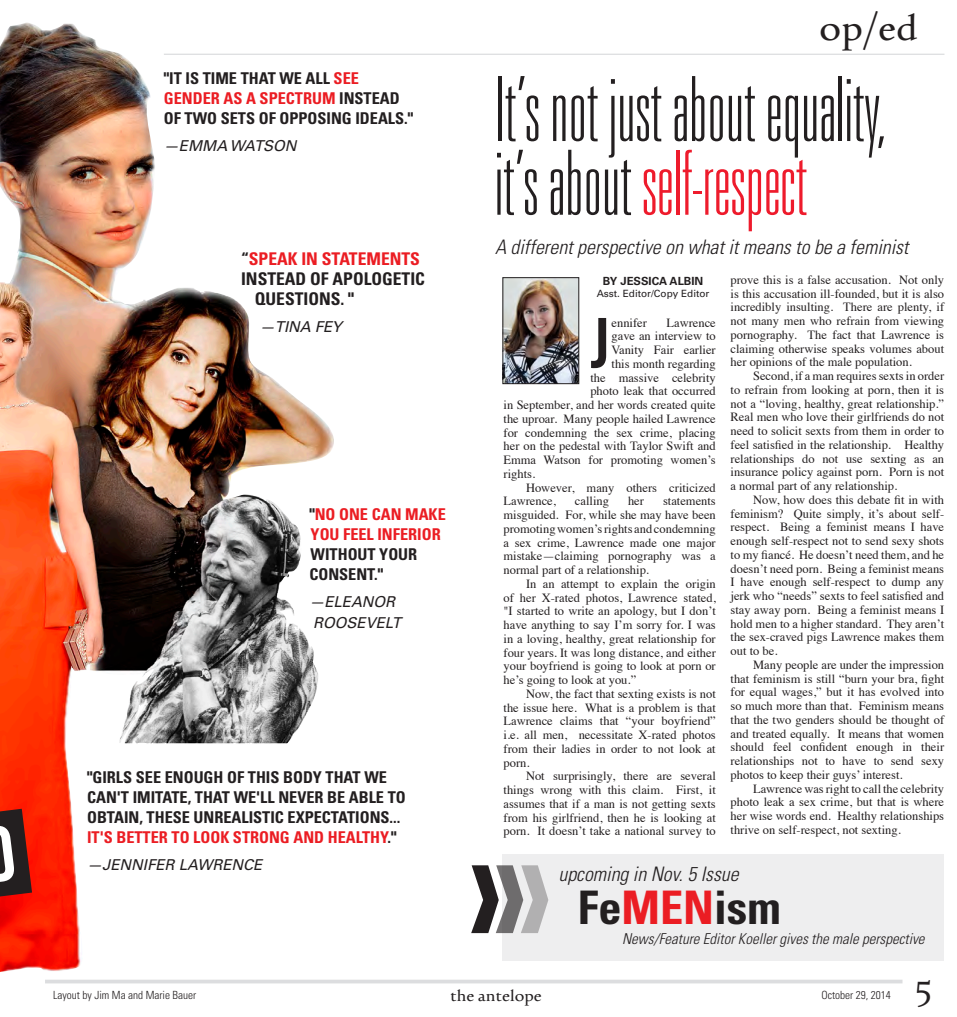
<style>
.page{position:relative;width:957px;height:1017px;background:#fff}
.page>*{position:absolute;margin:0;border:0;box-sizing:border-box;transform-origin:0 0}
.Infobox_head{font:100 ultra-condensed 90px/73.8px "Univers LT Std";color:#231f20}
.Body_text{font:71.38px "Bebas Neue";color:#231f20}
.Body_Paragraph{font:700 condensed 46.25px "Univers LT Std";color:#231f20}
.Infobox_head-2{font:40px "Urdu Typesetting";color:#231f20}
.Infobox_head-3{font:36.25px "Urdu Typesetting";color:#231f20}
.Infobox_head-4{font:italic 300 condensed 20px "Univers LT Std";color:#231f20}
.Infobox_head-5{font:700 condensed 17.5px "Univers LT Std";color:#231f20}
.Infobox_head-6{font:700 condensed 17.5px "Univers LT Std";color:#eb1d23}
.Infobox_head-7{font:17.5px "Urdu Typesetting";color:#231f20}
.Infobox_head-8{font:700 condensed 16.25px/20px "Univers LT Std";color:#231f20}
.Infobox_head-9{font:700 condensed 16.25px/20px "Univers LT Std";color:#eb1d23}
.Pull_quote_text{font:italic 15px/21.2px "Univers LT Std";color:#231f20}
.Infobox_head-10{font:italic 300 condensed 15px "Univers LT Std";color:#231f20}
.Body_text-2{font:12.5px/13.8px "Times";color:#231f20;text-align:justify}
.Infobox_head-11{font:300 condensed 11.25px "Univers LT Std";color:#231f20}
.By_line_name{font:700 11.25px "Univers LT Std";color:#231f20}
.By_line_name-2{font:10px "Univers LT Std";color:#231f20}
.s1{color:#eb1d23}
.s2{color:#231f20}
.s3{color:#ee1b2c}
</style>
<div class="page">
<div style="left:502px;top:855px;width:441px;height:106px;background:#eeeeef"></div>
<img style="left:0;top:23px;width:338px;height:949px">
<svg style="left:0;top:809px;width:32px;height:88px"></svg>
<hr style="left:45px;top:980px;width:857px;height:3px;background:#dcdddf">
<hr style="left:164px;top:54px;width:780px;height:1px;background:#dcdddf">
<img style="left:504px;top:279px;width:73px;height:103px">
<div style="left:502px;top:277px;width:77px;height:107px;border:1px solid #231f20"></div>
<svg style="left:471px;top:865px;width:77px;height:68px"></svg>
<p class="Infobox_head-8" style="left:164px;top:69px;width:251px">"IT IS TIME THAT WE ALL <span class="s1">SEE<br>GENDER AS A SPECTRUM</span> INSTEAD<br>OF TWO SETS OF OPPOSING IDEALS."</p>
<p class="Pull_quote_text" style="left:164px;top:136px;width:134px">—EMMA WATSON</p>
<p class="Infobox_head-6" style="left:241px;top:248px;width:180px"><span class="s2">“</span>SPEAK IN STATEMENTS</p>
<p class="Infobox_head-5" style="left:241px;top:268px;width:185px">INSTEAD OF APOLOGETIC</p>
<p class="Infobox_head-5" style="left:255px;top:288px;width:101px">QUESTIONS. "</p>
<p class="Pull_quote_text" style="left:260px;top:316px;width:83px">—TINA FEY</p>
<p class="Infobox_head-9" style="left:309px;top:504px;width:138px"><span class="s2">"</span>NO ONE CAN MAKE<br>YOU FEEL INFERIOR<br><span class="s2">WITHOUT YOUR<br>CONSENT."</span></p>
<p class="Pull_quote_text" style="left:309px;top:591px;width:93px">—ELEANOR<br>ROOSEVELT</p>
<p class="Infobox_head-8" style="left:87px;top:767px;width:320px">"GIRLS SEE ENOUGH OF THIS BODY THAT WE CAN'T IMITATE, THAT WE'LL NEVER BE ABLE TO OBTAIN, THESE UNREALISTIC EXPECTATIONS...<br><span class="s1">IT'S BETTER TO LOOK STRONG AND HEALTHY</span>."</p>
<p class="Pull_quote_text" style="left:87px;top:854px;width:177px">—JENNIFER LAWRENCE</p>
<p class="Infobox_head-2" style="left:819px;top:3px;width:100px">op/ed</p>
<p class="Infobox_head" style="left:494px;top:74px;width:393px">It’s not just about equality, it’s about <span class="s3">self-respect</span></p>
<p class="Infobox_head-4" style="left:495px;top:235px;width:415px">A different perspective on what it means to be a feminist</p>
<p class="By_line_name" style="left:602px;top:275px;width:102px">BY JESSICA ALBIN</p>
<p class="By_line_name-2" style="left:596px;top:288px;width:114px">Asst. Editor/Copy Editor</p>
<p class="Body_text" style="left:590px;top:304px;width:20px">J</p>
<p class="Body_text-2" style="left:611px;top:315px;width:37px">ennifer</p>
<p class="Body_text-2" style="left:666px;top:315px;width:51px">Lawrence</p>
<p class="Body_text-2" style="left:611px;top:328px;width:106px">gave an interview to</p>
<p class="Body_text-2" style="left:611px;top:342px;width:106px">Vanity Fair earlier</p>
<p class="Body_text-2" style="left:611px;top:356px;width:106px">this month regarding</p>
<p class="Body_text-2" style="left:590px;top:370px;width:127px">the massive celebrity</p>
<p class="Body_text-2" style="left:590px;top:383px;width:127px">photo leak that occurred</p>
<p class="Body_text-2" style="left:503px;top:397px;width:214px">in September, and her words created quite</p>
<p class="Body_text-2" style="left:503px;top:411px;width:214px">the uproar. Many people hailed Lawrence</p>
<p class="Body_text-2" style="left:503px;top:425px;width:214px">for condemning the sex crime, placing</p>
<p class="Body_text-2" style="left:503px;top:438px;width:214px">her on the pedestal with Taylor Swift and</p>
<p class="Body_text-2" style="left:503px;top:452px;width:214px">Emma Watson for promoting women’s</p>
<p class="Body_text-2" style="left:503px;top:466px;width:33px">rights.</p>
<p class="Body_text-2" style="left:503px;top:480px;width:214px;text-indent:22px">However, many others criticized<br>Lawrence,</p>
<p class="Body_text-2" style="left:575px;top:493px;width:36px">calling</p>
<p class="Body_text-2" style="left:628px;top:493px;width:17px">her</p>
<p class="Body_text-2" style="left:503px;top:493px;width:214px;text-indent:159px">statements misguided. For, while she may have been promoting women’s rights and condemning a sex crime, Lawrence made one major mistake—claiming pornography was a normal part of a relationship.</p>
<p class="Body_text-2" style="left:503px;top:576px;width:214px;text-indent:22px">In an attempt to explain the origin of her X-rated photos, Lawrence stated, "I started to write an apology, but I don’t have anything to say I’m sorry for. I was in a loving, healthy, great relationship for four years. It was long distance, and either your boyfriend is going to look at porn or he’s going to look at you.”</p>
<p class="Body_text-2" style="left:503px;top:686px;width:214px;text-indent:22px">Now, the fact that sexting exists is not the issue here. What is a problem is that Lawrence claims that “your boyfriend” i.e. all men, necessitate X-rated photos from their ladies in order to not look at porn.</p>
<p class="Body_text-2" style="left:503px;top:768px;width:214px;text-indent:22px">Not surprisingly, there are several things wrong with this claim. First, it assumes that if a man is not getting sexts from his girlfriend, then he is looking at porn. It doesn’t take a national survey to</p>
<p class="Body_text-2" style="left:730px;top:272px;width:215px">prove this is a false accusation. Not only is this accusation ill-founded, but it is also incredibly insulting. There are plenty, if not many men who refrain from viewing pornography. The fact that Lawrence is claiming otherwise speaks volumes about her opinions of the male population.</p>
<p class="Body_text-2" style="left:730px;top:368px;width:215px;text-indent:22px">Second, if a man requires sexts in order to refrain from looking at porn, then it is not a “loving, healthy, great relationship.” Real men who love their girlfriends do not need to solicit sexts from them in order to feel satisfied in the relationship. Healthy relationships do not use sexting as an insurance policy against porn. Porn is not a normal part of any relationship.</p>
<p class="Body_text-2" style="left:730px;top:492px;width:215px;text-indent:22px">Now, how does this debate fit in with feminism? Quite simply, it’s about self&shy;respect. Being a feminist means I have enough self-respect not to send sexy shots to my fiancé. He doesn’t need them, and he doesn’t need porn. Being a feminist means I have enough self-respect to dump any jerk who “needs” sexts to feel satisfied and stay away porn. Being a feminist means I hold men to a higher standard. They aren’t the sex-craved pigs Lawrence makes them out to be.</p>
<p class="Body_text-2" style="left:730px;top:657px;width:215px;text-indent:22px">Many people are under the impression that feminism is still “burn your bra, fight for equal wages,” but it has evolved into so much more than that. Feminism means that the two genders should be thought of and treated equally. It means that women should feel confident enough in their relationships not to have to send sexy photos to keep their guys’ interest.</p>
<p class="Body_text-2" style="left:730px;top:781px;width:215px;text-indent:22px">Lawrence was right to call the celebrity photo leak a sex crime, but that is where her wise words end. Healthy relationships thrive on self-respect, not sexting.</p>
<p class="Infobox_head-4" style="left:558px;top:862px;width:181px">upcoming in Nov. 5 Issue</p>
<p class="Body_Paragraph" style="left:577px;top:879px;width:204px">Fe<span class="s1">MEN</span>ism</p>
<p class="Infobox_head-10" style="left:622px;top:930px;width:304px">News/Feature Editor Koeller gives the male perspective</p>
<p class="Infobox_head-11" style="left:53px;top:988px;width:145px">Layout by Jim Ma and Marie Bauer</p>
<p class="Infobox_head-7" style="left:450px;top:985px;width:93px">the antelope</p>
<p class="Infobox_head-11" style="left:821px;top:988px;width:71px">October 29, 2014</p>
<p class="Infobox_head-3" style="left:914px;top:971px;width:20px">5</p>
</div>
